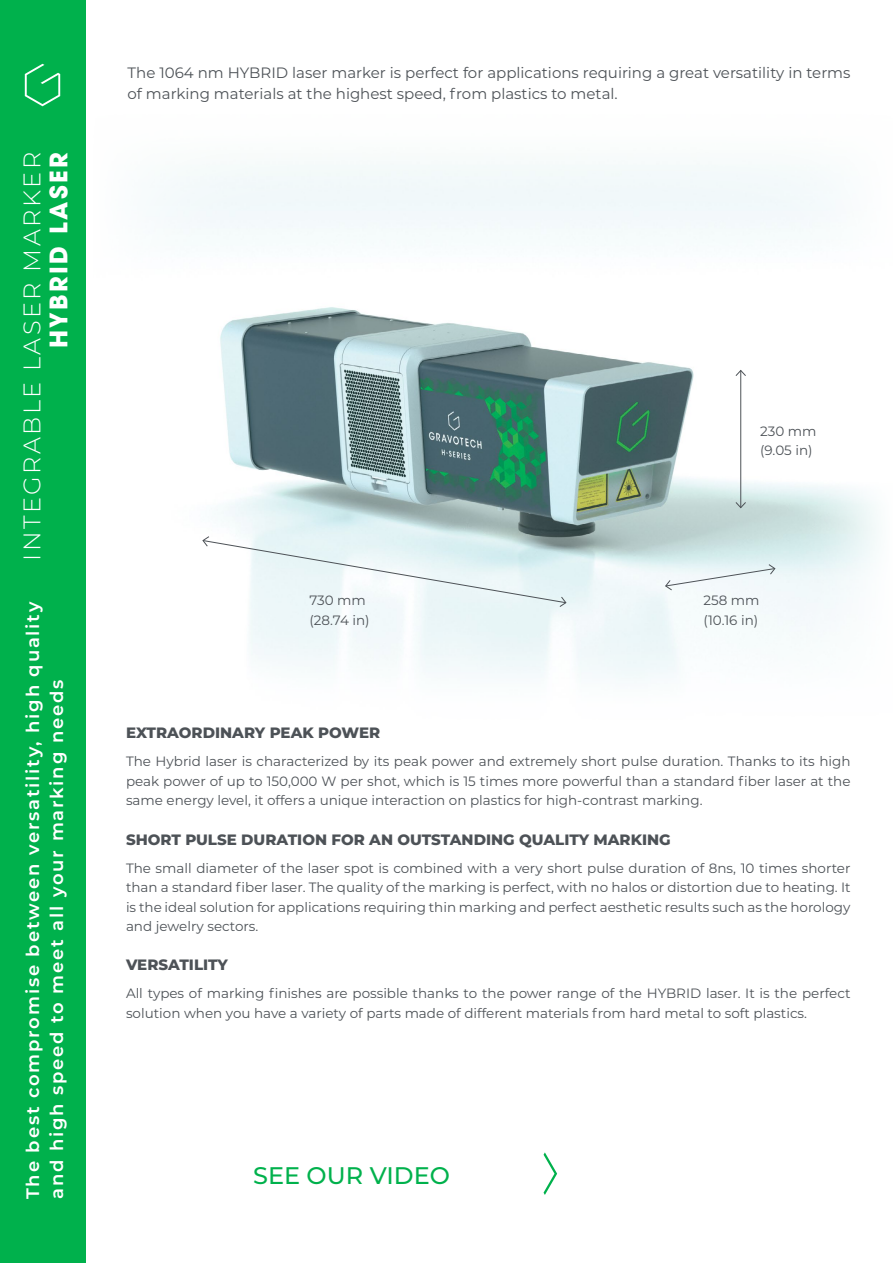
<style>
.page{position:relative;width:893px;height:1263px;background:#fff}
.page>*{position:absolute;margin:0;border:0;box-sizing:border-box;transform-origin:0 0}
.t1{font:300 24px "Montserrat";letter-spacing:.1em;color:#fff}
.t2{font:700 24px "Avant Garde";letter-spacing:.1em;color:#fff}
.t3{font:500 24px "Montserrat";color:#00b14c}
.t4{font:600 18px/24px "Montserrat";letter-spacing:.1em;color:#fff}
.t5{font:15px/21px "Montserrat";color:#4d5257}
.t6{font:800 15px "Montserrat";color:#4d5257}
.t7{font:13.5px/19.5px "Montserrat";color:#4d5257}
</style>
<div class="page">
<div style="left:0;top:0;width:85px;height:1263px;background:#00b14c"></div>
<svg style="left:25px;top:64px;width:35px;height:42px"></svg>
<img style="left:163px;top:164px;width:714px;height:515px">
<svg style="left:665px;top:563px;width:111px;height:28px"></svg>
<svg style="left:202px;top:536px;width:365px;height:72px"></svg>
<hr style="left:740px;top:370px;width:1px;height:138px;background:#4d5257">
<svg style="left:735px;top:369px;width:12px;height:8px"></svg>
<svg style="left:735px;top:501px;width:12px;height:8px"></svg>
<svg style="left:544px;top:1152px;width:13px;height:43px"></svg>
<h1 class="t1" style="left:16px;top:561px;width:410px;rotate:-90deg">INTEGRABLE LASER MARKER</h1>
<h1 class="t2" style="left:43px;top:348px;width:198px;rotate:-90deg">HYBRID LASER</h1>
<h2 class="t4" style="left:20px;top:1199px;width:599px;rotate:-90deg">The best compromise between versatility, high quality and high speed to meet all your marking needs</h2>
<p class="t5" style="left:128px;top:62px;width:724px">The 1064 nm HYBRID laser marker is perfect for applications requiring a great versatility in terms of marking materials at the highest speed, from plastics to metal.</p>
<p class="t7" style="left:309px;top:590px;width:62px">730 mm (28.74 in)</p>
<p class="t7" style="left:760px;top:421px;width:58px">230 mm (9.05 in)</p>
<p class="t7" style="left:703px;top:590px;width:58px">258 mm (10.16 in)</p>
<p class="t6" style="left:126px;top:722px;width:256px">EXTRAORDINARY PEAK POWER</p>
<p class="t7" style="left:126px;top:751px;width:726px;text-align:justify">The Hybrid laser is characterized by its peak power and extremely short pulse duration. Thanks to its high peak power of up to 150,000 W per shot, which is 15 times more powerful than a standard fiber laser at the same energy level, it offers a unique interaction on plastics for high-contrast marking.</p>
<p class="t6" style="left:126px;top:828px;width:546px">SHORT PULSE DURATION FOR AN OUTSTANDING QUALITY MARKING</p>
<p class="t7" style="left:126px;top:857px;width:726px;text-align:justify">The small diameter of the laser spot is combined with a very short pulse duration of 8ns, 10 times shorter than a standard fiber laser. The quality of the marking is perfect, with no halos or distortion due to heating. It is the ideal solution for applications requiring thin marking and perfect aesthetic results such as the horology and jewelry sectors.</p>
<p class="t6" style="left:126px;top:954px;width:103px">VERSATILITY</p>
<p class="t7" style="left:126px;top:983px;width:726px">All types of marking finishes are possible thanks to the power range of the HYBRID laser. It is the perfect solution when you have a variety of parts made of different materials from hard metal to soft plastics.</p>
<h1 class="t3" style="left:253px;top:1159px;width:198px">SEE OUR VIDEO</h1>
</div>
